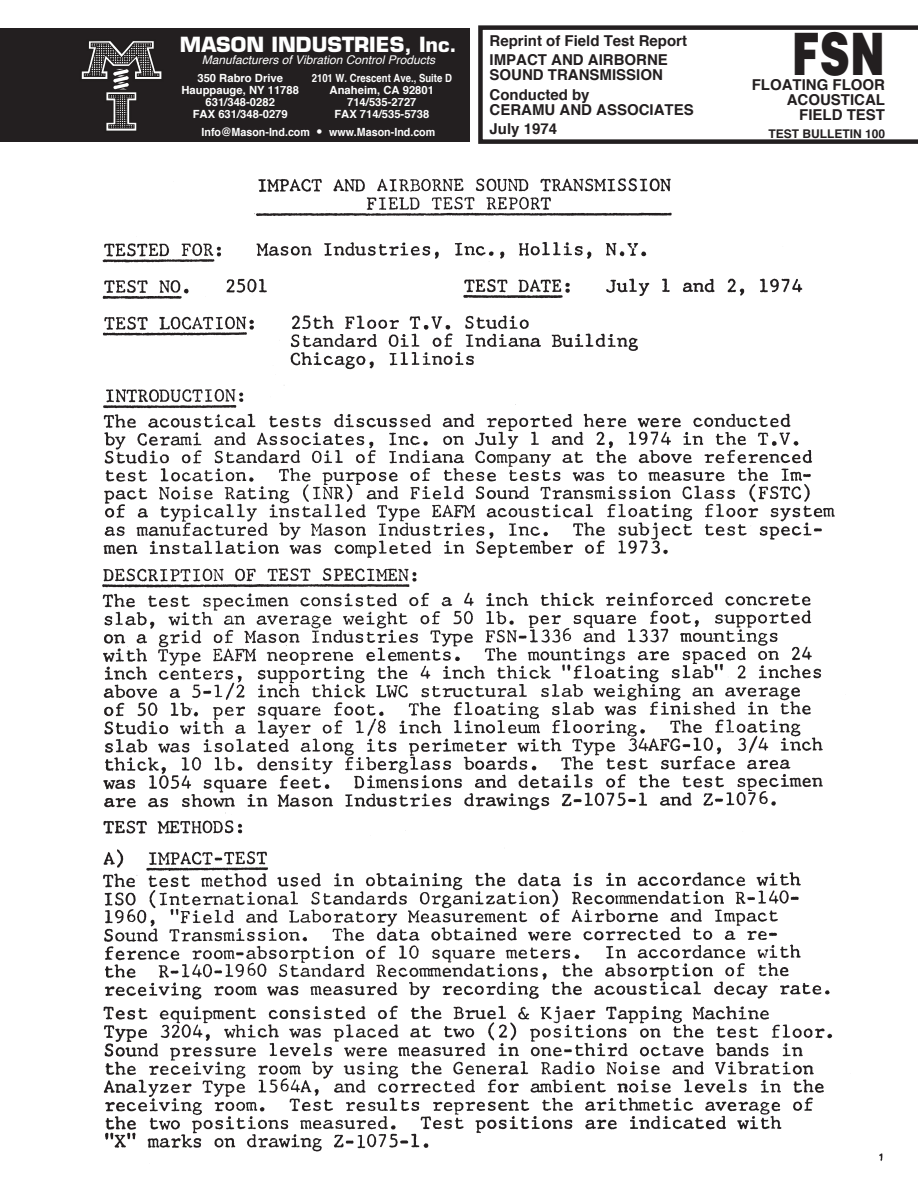
<style>
.page{position:relative;width:918px;height:1188px;background:#fff}
.page>*{position:absolute;margin:0;border:0;box-sizing:border-box;transform-origin:0 0}
.t1{font:900 60px "Helvetica";color:#231f20;scale:.7 1}
.t2{font:700 20.4px "Eurostile";color:#fff}
.t3{font:700 15px/15px "Helvetica";color:#231f20}
.t4{font:italic 12px "Helvetica";color:#fff}
.t5{font:700 12px "Helvetica";color:#231f20}
.t6{font:700 11.25px "Helvetica";color:#fff}
.t7{font:700 11.25px "Helvetica";color:#fff;scale:.95 1}
.t8{font:700 11.25px "Helvetica";color:#fff;scale:.85 1}
.s1{font-family:"Eurostile";font-size:12px}
</style>
<div class="page">
<img style="left:102px;top:175px;width:781px;height:986px">
<svg style="left:478px;top:25px;width:440px;height:119px"></svg>
<div style="left:0;top:28px;width:470px;height:114px;background:#231f20"></div>
<svg style="left:81px;top:41px;width:81px;height:90px"></svg>
<p class="t2" style="left:180px;top:32px;width:279px">MASON INDUSTRIES, Inc.</p>
<p class="t4" style="left:202px;top:50px;width:235px">Manufacturers of Vibration Control Products</p>
<p class="t6" style="left:197px;top:71px;width:87px">350 Rabro Drive</p>
<p class="t8" style="left:312px;top:71px;width:167px">2101 W. Crescent Ave., Suite D</p>
<p class="t6" style="left:181px;top:83px;width:119px">Hauppauge, NY 11788</p>
<p class="t6" style="left:330px;top:83px;width:106px">Anaheim, CA 92801</p>
<p class="t6" style="left:206px;top:95px;width:71px">631/348-0282</p>
<p class="t6" style="left:347px;top:95px;width:71px">714/535-2727</p>
<p class="t6" style="left:193px;top:107px;width:97px">FAX 631/348-0279</p>
<p class="t6" style="left:334px;top:107px;width:97px">FAX 714/535-5738</p>
<p class="t7" style="left:202px;top:125px;width:248px">Info@Mason-Ind.com <span class="s1">•</span> www.Mason-Ind.com</p>
<p class="t3" style="left:490px;top:33px;width:199px">Reprint of Field Test Report</p>
<p class="t3" style="left:490px;top:52px;width:180px">IMPACT AND AIRBORNE<br>SOUND TRANSMISSION</p>
<p class="t3" style="left:490px;top:87px;width:206px">Conducted by<br>CERAMU AND ASSOCIATES</p>
<p class="t3" style="left:490px;top:121px;width:69px">July 1974</p>
<p class="t1" style="left:792px;top:17px;width:135px">FSN</p>
<p class="t3" style="left:787px;top:92px;width:100px;text-align:right">ACOUSTICAL<br>FIELD TEST</p>
<p class="t5" style="left:768px;top:126px;width:118px">TEST BULLETIN 100</p>
<p class="t3" style="left:752px;top:77px;width:135px">FLOATING FLOOR</p>
</div>
